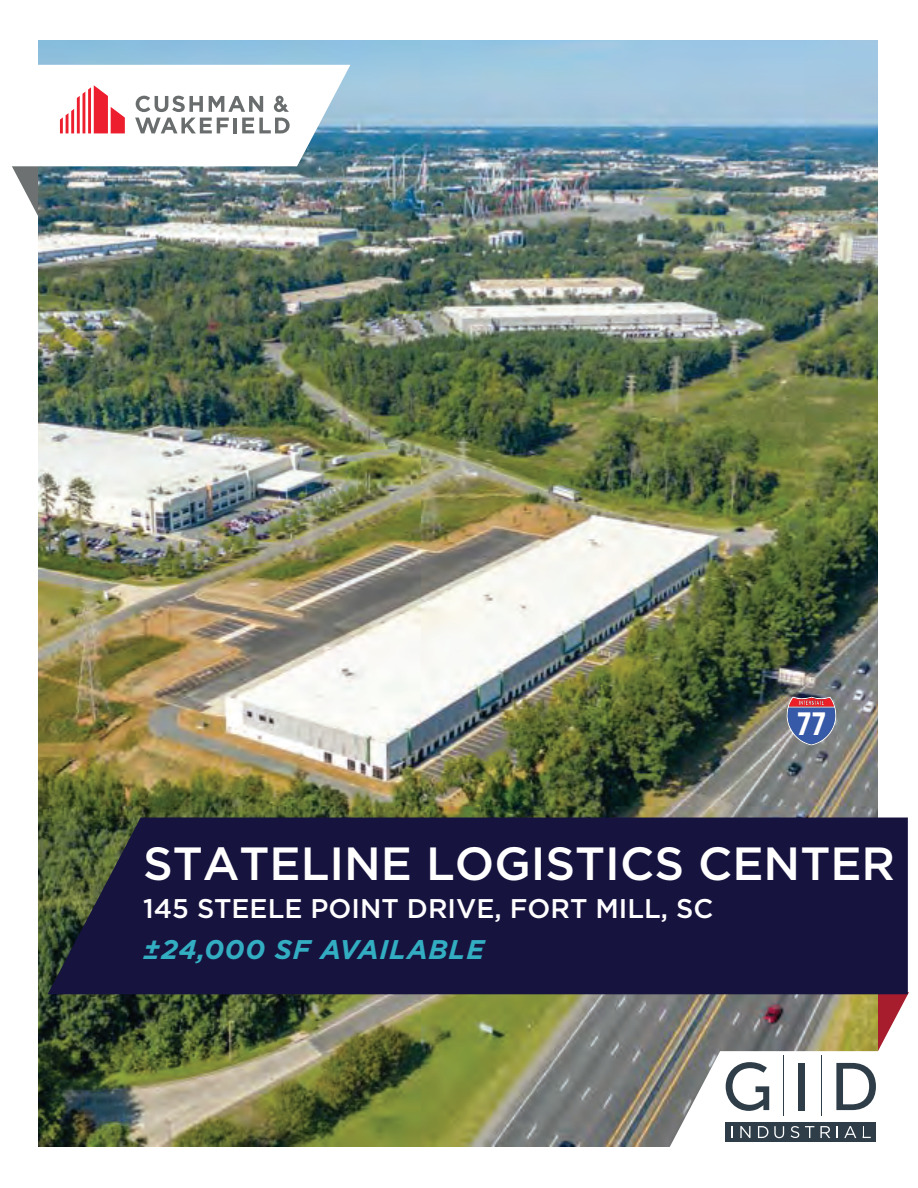
<style>
.page{position:relative;width:918px;height:1188px;background:#fff}
.page>*{position:absolute;margin:0;border:0;box-sizing:border-box;transform-origin:0 0}
.t1{font:500 46.5px "Gotham";color:#fff}
.t2{font:700 condensed 34.8px "Myriad Pro";color:#fff}
.t3{font:500 27px "Gotham";color:#fff}
.t4{font:italic 700 27px "Gotham";letter-spacing:.03em;color:#32adc1}
</style>
<div class="page">
<img style="left:39px;top:40px;width:839px;height:1106px">
<div style="left:48px;top:818px;width:860px;height:176px;background:#17133f"></div>
<svg style="left:787px;top:697px;width:49px;height:48px"></svg>
<img style="left:12px;top:65px;width:338px;height:227px">
<svg style="left:648px;top:992px;width:261px;height:155px"></svg>
<p class="t2" style="left:797px;top:702px;width:31px">77</p>
<h1 class="t1" style="left:143px;top:833px;width:753px">STATELINE LOGISTICS CENTER</h1>
<p class="t3" style="left:143px;top:891px;width:572px">145 STEELE POINT DRIVE, FORT MILL, SC</p>
<p class="t4" style="left:143px;top:932px;width:343px">±24,000 SF AVAILABLE</p>
</div>
